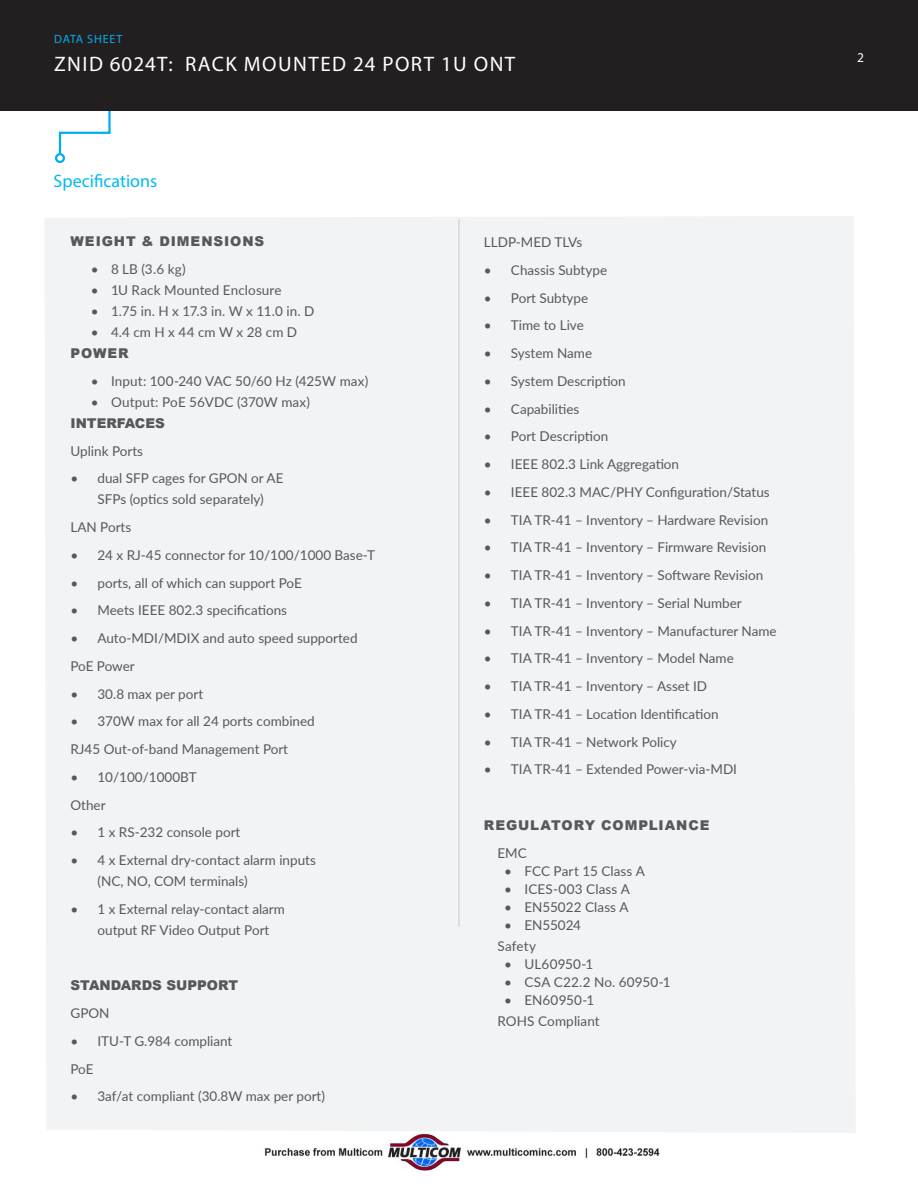
<style>
.page{position:relative;width:918px;height:1188px;background:#fff}
.page>*{position:absolute;margin:0;border:0;box-sizing:border-box;transform-origin:0 0}
.t1{font:21px "Myriad Pro";letter-spacing:.07em;color:#fff}
.t2{font:18px "Myriad Pro";color:#00baf1}
.Bullets{font:13.5px/21px "Lato";color:#57585a}
.t3{font:900 13.5px "Arial";letter-spacing:.06em;color:#57585a}
.t4{font:900 13.5px "Arial";color:#57585a}
.t5{font:13.5px "Myriad Pro";color:#fff}
.t6{font:12px "Myriad Pro";letter-spacing:.07em;color:#00aeef}
</style>
<div class="page">
<div style="left:45px;top:216px;width:810px;height:917px;background:#f2f3f4"></div>
<hr style="left:459px;top:219px;width:1px;height:708px;background:#c7c8ca">
<div style="left:55px;top:153px;width:10px;height:10px;border:2px solid #00aeef;border-radius:50%"></div>
<svg style="left:58px;top:110px;width:54px;height:45px"></svg>
<div style="left:0;top:0;width:918px;height:110px;background:#231f20"></div>
<img style="left:263px;top:1132px;width:397px;height:39px">
<p class="t6" style="left:54px;top:32px;width:70px">DATA SHEET</p>
<h1 class="t1" style="left:54px;top:51px;width:463px">ZNID 6024T: RACK MOUNTED 24 PORT 1U ONT</h1>
<p class="t5" style="left:857px;top:49px;width:8px">2</p>
<h2 class="t2" style="left:54px;top:170px;width:105px">Specifications</h2>
<h3 class="t3" style="left:70px;top:232px;width:195px">WEIGHT &amp; DIMENSIONS</h3>
<p class="Bullets" style="left:91px;top:258px;width:97px">• 8 LB (3.6 kg)</p>
<p class="Bullets" style="left:91px;top:279px;width:193px">• 1U Rack Mounted Enclosure</p>
<p class="Bullets" style="left:91px;top:300px;width:225px">• 1.75 in. H x 17.3 in. W x 11.0 in. D</p>
<p class="Bullets" style="left:91px;top:321px;width:208px">• 4.4 cm H x 44 cm W x 28 cm D</p>
<h3 class="t3" style="left:70px;top:343px;width:60px">POWER</h3>
<p class="Bullets" style="left:91px;top:370px;width:279px">• Input: 100-240 VAC 50/60 Hz (425W max)</p>
<p class="Bullets" style="left:91px;top:391px;width:221px">• Output: PoE 56VDC (370W max)</p>
<h3 class="t4" style="left:70px;top:413px;width:96px">INTERFACES</h3>
<h3 class="Bullets" style="left:70px;top:440px;width:74px">Uplink Ports</h3>
<p class="Bullets" style="left:70px;top:467px;width:215px;text-align:center">• dual SFP cages for GPON or AE<br>SFPs (optics sold separately)</p>
<h3 class="Bullets" style="left:70px;top:516px;width:62px">LAN Ports</h3>
<p class="Bullets" style="left:70px;top:544px;width:306px">• 24 x RJ-45 connector for 10/100/1000 Base-T</p>
<p class="Bullets" style="left:70px;top:572px;width:233px">• ports, all of which can support PoE</p>
<p class="Bullets" style="left:70px;top:599px;width:218px">• Meets IEEE 802.3 specifications</p>
<p class="Bullets" style="left:70px;top:627px;width:289px">• Auto-MDI/MDIX and auto speed supported</p>
<h3 class="Bullets" style="left:70px;top:655px;width:66px">PoE Power</h3>
<p class="Bullets" style="left:70px;top:683px;width:134px">• 30.8 max per port</p>
<p class="Bullets" style="left:70px;top:710px;width:246px">• 370W max for all 24 ports combined</p>
<h3 class="Bullets" style="left:70px;top:738px;width:219px">RJ45 Out-of-band Management Port</h3>
<p class="Bullets" style="left:70px;top:766px;width:128px">• 10/100/1000BT</p>
<h3 class="Bullets" style="left:70px;top:794px;width:37px">Other</h3>
<p class="Bullets" style="left:70px;top:821px;width:171px">• 1 x RS-232 console port</p>
<p class="Bullets" style="left:98px;top:849px;width:220px;text-indent:-27px">• 4 x External dry-contact alarm inputs (NC, NO, COM terminals)</p>
<p class="Bullets" style="left:98px;top:898px;width:189px;text-indent:-27px">• 1 x External relay-contact alarm output RF Video Output Port</p>
<h3 class="t4" style="left:70px;top:976px;width:169px">STANDARDS SUPPORT</h3>
<h3 class="Bullets" style="left:70px;top:1002px;width:41px">GPON</h3>
<p class="Bullets" style="left:70px;top:1030px;width:163px">• ITU-T G.984 compliant</p>
<h3 class="Bullets" style="left:70px;top:1058px;width:24px">PoE</h3>
<p class="Bullets" style="left:70px;top:1085px;width:256px">• 3af/at compliant (30.8W max per port)</p>
<h3 class="Bullets" style="left:484px;top:231px;width:100px">LLDP-MED TLVs</h3>
<p class="Bullets" style="left:484px;top:259px;width:125px">• Chassis Subtype</p>
<p class="Bullets" style="left:484px;top:287px;width:106px">• Port Subtype</p>
<p class="Bullets" style="left:484px;top:314px;width:101px">• Time to Live</p>
<p class="Bullets" style="left:484px;top:342px;width:110px">• System Name</p>
<p class="Bullets" style="left:484px;top:370px;width:143px">• System Description</p>
<p class="Bullets" style="left:484px;top:398px;width:97px">• Capabilities</p>
<p class="Bullets" style="left:484px;top:425px;width:126px">• Port Description</p>
<p class="Bullets" style="left:484px;top:453px;width:197px">• IEEE 802.3 Link Aggregation</p>
<p class="Bullets" style="left:484px;top:481px;width:287px">• IEEE 802.3 MAC/PHY Configuration/Status</p>
<p class="Bullets" style="left:484px;top:509px;width:286px">• TIA TR-41 – Inventory – Hardware Revision</p>
<p class="Bullets" style="left:484px;top:536px;width:284px">• TIA TR-41 – Inventory – Firmware Revision</p>
<p class="Bullets" style="left:484px;top:564px;width:281px">• TIA TR-41 – Inventory – Software Revision</p>
<p class="Bullets" style="left:484px;top:592px;width:259px">• TIA TR-41 – Inventory – Serial Number</p>
<p class="Bullets" style="left:484px;top:620px;width:294px">• TIA TR-41 – Inventory – Manufacturer Name</p>
<p class="Bullets" style="left:484px;top:647px;width:251px">• TIA TR-41 – Inventory – Model Name</p>
<p class="Bullets" style="left:484px;top:675px;width:225px">• TIA TR-41 – Inventory – Asset ID</p>
<p class="Bullets" style="left:484px;top:703px;width:236px">• TIA TR-41 – Location Identification</p>
<p class="Bullets" style="left:484px;top:731px;width:194px">• TIA TR-41 – Network Policy</p>
<p class="Bullets" style="left:484px;top:758px;width:255px">• TIA TR-41 – Extended Power-via-MDI</p>
<h3 class="t3" style="left:484px;top:815px;width:227px">REGULATORY COMPLIANCE</h3>
<p class="Bullets" style="left:497px;top:842px;width:31px">EMC</p>
<p class="Bullets" style="left:504px;top:860px;width:142px">• FCC Part 15 Class A</p>
<p class="Bullets" style="left:504px;top:878px;width:127px">• ICES-003 Class A</p>
<p class="Bullets" style="left:504px;top:896px;width:126px">• EN55022 Class A</p>
<p class="Bullets" style="left:504px;top:914px;width:78px">• EN55024</p>
<p class="Bullets" style="left:497px;top:935px;width:40px">Safety</p>
<p class="Bullets" style="left:504px;top:953px;width:91px">• UL60950-1</p>
<p class="Bullets" style="left:504px;top:971px;width:168px">• CSA C22.2 No. 60950-1</p>
<p class="Bullets" style="left:504px;top:989px;width:92px">• EN60950-1</p>
<p class="Bullets" style="left:497px;top:1010px;width:104px">ROHS Compliant</p>
</div>
